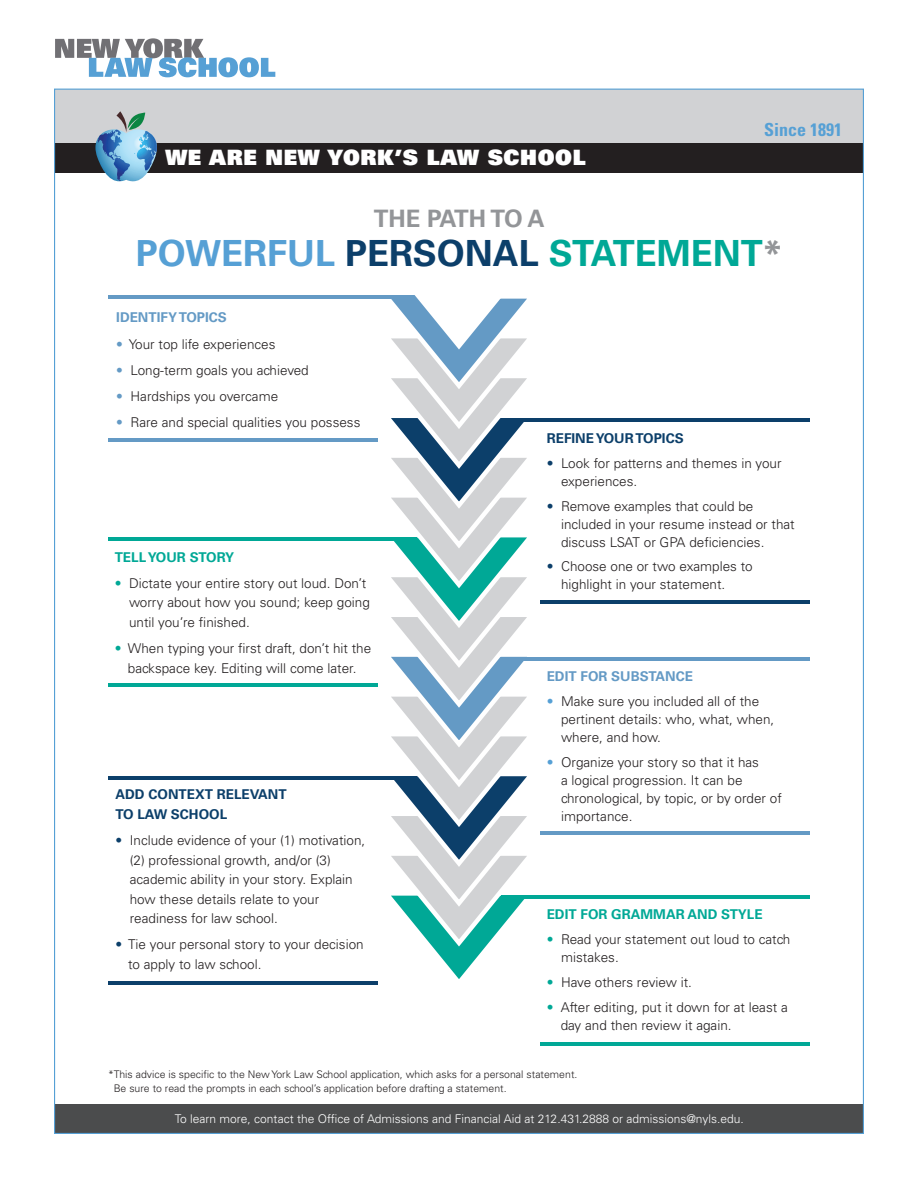
<style>
.page{position:relative;width:918px;height:1188px;background:#fff}
.page>*{position:absolute;margin:0;border:0;box-sizing:border-box;transform-origin:0 0}
.t1{font:700 36px "Univers LT Std";color:#00a896}
.t2{font:700 24px "Univers LT Std";letter-spacing:-.02em;color:#939598}
.t3{font:21.15px "Univers LT Std X Black";letter-spacing:.03em;color:#fff}
.t4{font:700 condensed 18px "Univers LT Std";color:#56a0d5}
.t5{font:300 13.5px/18px "Univers LT Std";color:#231f20}
.t6{font:700 13.5px/19.5px "Univers LT Std";color:#0c3f6a}
.t7{font:700 13.5px "Univers LT Std";color:#00a896}
.t8{font:700 13.5px "Univers LT Std";color:#649ac5}
.t9{font:300 12px "Univers LT Std";color:#fff}
.t10{font:300 10.5px/13.5px "Univers LT Std";color:#231f20}
.s1{color:#56a0d5}
.s2{color:#0c3f6a}
.s3{color:#939598}
.s4{color:#649ac5}
.s5{color:#00a896}
</style>
<div class="page">
<div style="left:54px;top:1104px;width:810px;height:30px;background:#4b4c4d"></div>
<hr style="left:108px;top:537px;width:309px;height:4px;background:#00a896">
<hr style="left:108px;top:296px;width:310px;height:3px;background:#649ac5">
<hr style="left:108px;top:438px;width:270px;height:4px;background:#649ac5">
<hr style="left:108px;top:684px;width:270px;height:3px;background:#00a896">
<hr style="left:108px;top:776px;width:309px;height:4px;background:#0c3f6a">
<hr style="left:108px;top:982px;width:270px;height:3px;background:#0c3f6a">
<hr style="left:501px;top:418px;width:309px;height:4px;background:#0c3f6a">
<hr style="left:540px;top:601px;width:270px;height:3px;background:#0c3f6a">
<hr style="left:501px;top:657px;width:309px;height:3px;background:#649ac5">
<hr style="left:540px;top:832px;width:270px;height:3px;background:#649ac5">
<hr style="left:501px;top:896px;width:309px;height:3px;background:#00a896">
<hr style="left:540px;top:1042px;width:270px;height:4px;background:#00a896">
<svg style="left:377px;top:295px;width:161px;height:687px"></svg>
<svg style="left:55px;top:38px;width:220px;height:39px"></svg>
<div style="left:55px;top:89px;width:809px;height:79px;background:#d1d2d4"></div>
<div style="left:55px;top:143px;width:809px;height:30px;background:#231f20"></div>
<svg style="left:95px;top:111px;width:62px;height:71px"></svg>
<h3 class="t3" style="left:165px;top:144px;width:422px">WE ARE NEW YORK’S LAW SCHOOL</h3>
<h3 class="t4" style="left:764px;top:119px;width:79px">Since 1891</h3>
<h2 class="t2" style="left:374px;top:205px;width:172px">THE PATH TO A</h2>
<h1 class="t1" style="left:136px;top:232px;width:648px"><span class="s1">POWERFUL</span> <span class="s2">PERSONAL</span> STATEMENT<span class="s3">*</span></h1>
<p class="t8" style="left:116px;top:310px;width:112px">IDENTIFY TOPICS</p>
<p class="t5" style="left:116px;top:335px;width:161px"><span class="s4">•</span> Your top life experiences</p>
<p class="t5" style="left:116px;top:361px;width:194px"><span class="s4">•</span> Long-term goals you achieved</p>
<p class="t5" style="left:116px;top:387px;width:163px"><span class="s4">•</span> Hardships you overcame</p>
<p class="t5" style="left:116px;top:413px;width:246px"><span class="s4">•</span> Rare and special qualities you possess</p>
<p class="t7" style="left:115px;top:549px;width:121px">TELL YOUR STORY</p>
<p class="t5" style="left:129px;top:573px;width:242px;line-height:19.5px;text-indent:-14px"><span class="s5">•</span> Dictate your entire story out loud. Don’t worry about how you sound; keep going until you’re finished.</p>
<p class="t5" style="left:115px;top:639px;width:258px;line-height:19.5px;text-align:center"><span class="s5">•</span> When typing your first draft, don’t hit the backspace key. Editing will come later.</p>
<p class="t6" style="left:116px;top:785px;width:173px">ADD CONTEXT RELEVANT<br>TO LAW SCHOOL</p>
<p class="t5" style="left:130px;top:831px;width:237px;line-height:19.5px;text-indent:-14px"><span class="s2">•</span> Include evidence of your (1) motivation, (2) professional growth, and/or (3) academic ability in your story. Explain how these details relate to your readiness for law school.</p>
<p class="t5" style="left:128px;top:935px;width:237px;line-height:19.5px;text-indent:-13px"><span class="s2">•</span> Tie your personal story to your decision to apply to law school.</p>
<p class="t6" style="left:547px;top:429px;width:138px">REFINE YOUR TOPICS</p>
<p class="t5" style="left:561px;top:454px;width:222px;text-indent:-14px"><span class="s2">•</span> Look for patterns and themes in your experiences.</p>
<p class="t5" style="left:561px;top:497px;width:235px;text-indent:-14px"><span class="s2">•</span> Remove examples that could be included in your resume instead or that discuss LSAT or GPA deficiencies.</p>
<p class="t5" style="left:561px;top:558px;width:193px;text-indent:-14px"><span class="s2">•</span> Choose one or two examples to highlight in your statement.</p>
<p class="t8" style="left:547px;top:669px;width:148px">EDIT FOR SUBSTANCE</p>
<p class="t5" style="left:561px;top:692px;width:215px;text-indent:-14px"><span class="s1">•</span> Make sure you included all of the pertinent details: who, what, when, where, and how.</p>
<p class="t5" style="left:561px;top:753px;width:222px;text-indent:-14px"><span class="s1">•</span> Organize your story so that it has<br>a logical progression. It can be chronological, by topic, or by order of importance.</p>
<p class="t7" style="left:547px;top:907px;width:217px">EDIT FOR GRAMMAR AND STYLE</p>
<p class="t5" style="left:561px;top:930px;width:231px;text-indent:-14px"><span class="s5">•</span> Read your statement out loud to catch mistakes.</p>
<p class="t5" style="left:547px;top:973px;width:147px"><span class="s5">•</span> Have others review it.</p>
<p class="t5" style="left:561px;top:998px;width:229px;text-indent:-14px"><span class="s5">•</span> After editing, put it down for at least a day and then review it again.</p>
<p class="t10" style="left:114px;top:1068px;width:465px;text-indent:-6px">*This advice is specific to the New York Law School application, which asks for a personal statement.<br>Be sure to read the prompts in each school’s application before drafting a statement.</p>
<p class="t9" style="left:175px;top:1111px;width:570px">To learn more, contact the Office of Admissions and Financial Aid at 212.431.2888 or admissions@nyls.edu.</p>
</div>
